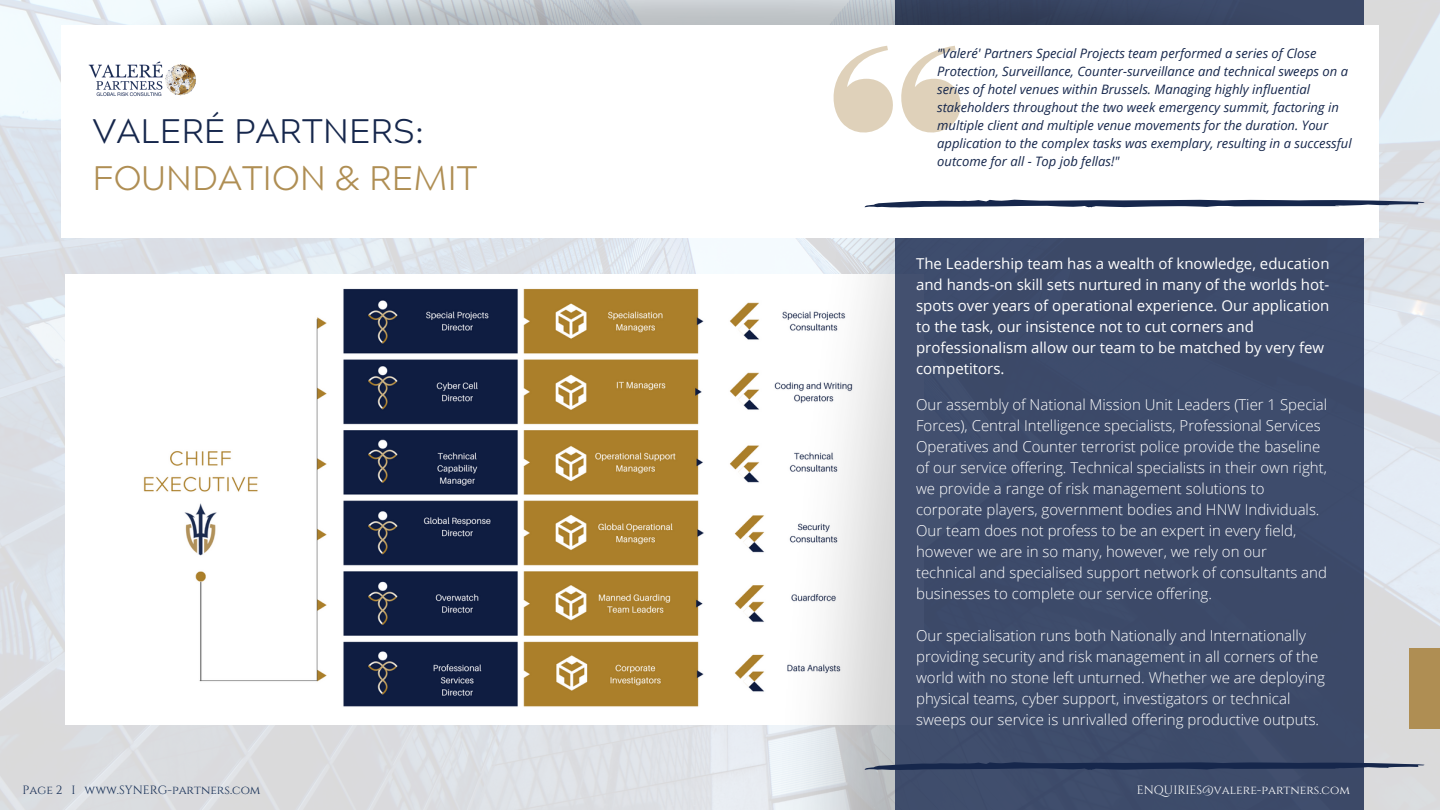
<style>
.page{position:relative;width:1440px;height:810px;background:#fff}
.page>*{position:absolute;margin:0;border:0;box-sizing:border-box;transform-origin:0 0}
.t1{font:300 34px "Acherus Grotesque";color:#af8e53}
.t2{font:300 34px "Acherus Grotesque";color:#16274c}
.t3{font:300 15px/21px "Open Sans";color:#fff}
.t4{font:15px/21px "Open Sans";color:#fff}
.t5{font:italic 13px/18px "Open Sans";color:#16274c}
.t6{font:12px "Cinzel";color:#162f56}
.t7{font:12px "Cinzel";color:#fff}
</style>
<div class="page">
<div style="left:1409px;top:648px;width:31px;height:81px;background:#af8e53"></div>
<img style="left:143px;top:288px;width:476px;height:419px">
<img style="left:619px;top:238px;width:276px;height:572px">
<div style="left:895px;top:0;width:469px;height:810px;background:#3d4b6a"></div>
<img style="left:33px;top:0;width:1374px;height:150px">
<div style="left:61px;top:25px;width:1318px;height:212px;background:#fff"></div>
<img style="left:88px;top:61px;width:108px;height:36px">
<svg style="left:833px;top:46px;width:128px;height:87px"></svg>
<svg style="left:865px;top:199px;width:559px;height:9px"></svg>
<svg style="left:865px;top:762px;width:559px;height:8px"></svg>
<p class="t2" style="left:93px;top:118px;width:333px">VALERÉ PARTNERS:</p>
<p class="t1" style="left:93px;top:165px;width:386px">FOUNDATION &amp; REMIT</p>
<p class="t5" style="left:937px;top:44px;width:416px">"Valeré' Partners Special Projects team performed a series of Close Protection, Surveillance, Counter-surveillance and technical sweeps on a series of hotel venues within Brussels. Managing highly influential stakeholders throughout the two week emergency summit, factoring in multiple client and multiple venue movements for the duration. Your application to the complex tasks was exemplary, resulting in a successful outcome for all - Top job fellas!"</p>
<p class="t4" style="left:916px;top:253px;width:415px">The Leadership team has a wealth of knowledge, education and hands-on skill sets nurtured in many of the worlds hot&shy;spots over years of operational experience. Our application to the task, our insistence not to cut corners and professionalism allow our team to be matched by very few competitors.</p>
<p class="t3" style="left:916px;top:394px;width:413px">Our assembly of National Mission Unit Leaders (Tier 1 Special Forces), Central Intelligence specialists, Professional Services Operatives and Counter terrorist police provide the baseline of our service offering. Technical specialists in their own right, we provide a range of risk management solutions to corporate players, government bodies and HNW Individuals.<br>Our team does not profess to be an expert in every field, however we are in so many, however, we rely on our technical and specialised support network of consultants and businesses to complete our service offering.</p>
<p class="t3" style="left:916px;top:625px;width:410px">Our specialisation runs both Nationally and Internationally providing security and risk management in all corners of the world with no stone left unturned. Whether we are deploying physical teams, cyber support, investigators or technical sweeps our service is unrivalled offering productive outputs.</p>
<p class="t6" style="left:23px;top:782px;width:239px">Page 2 I www.SYNERG-partners.com</p>
<p class="t7" style="left:1137px;top:782px;width:215px">ENQUIRIES@valere-partners.com</p>
</div>
